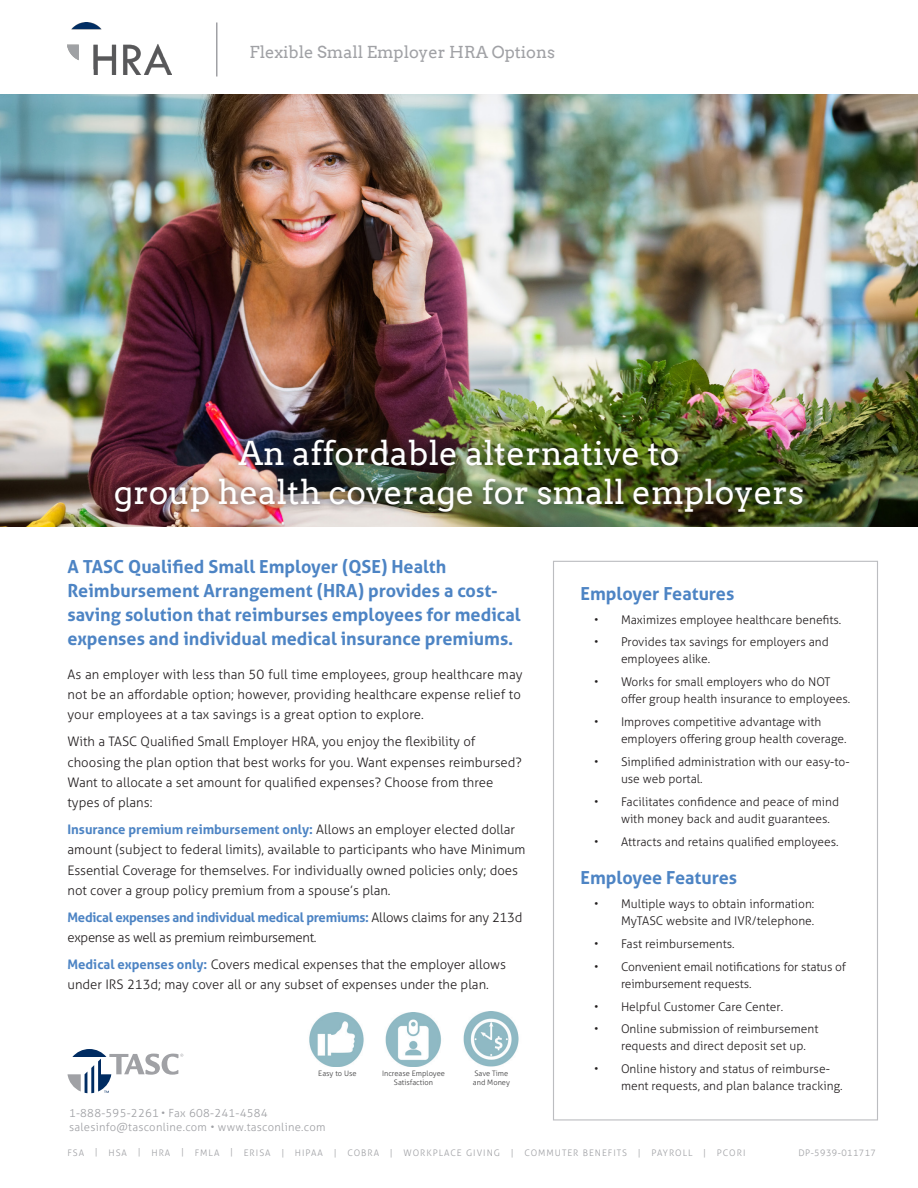
<style>
.page{position:relative;width:918px;height:1188px;background:#fff}
.page>*{position:absolute;margin:0;border:0;box-sizing:border-box;transform-origin:0 0}
.Headline_over_image{font:33px "Arvo";color:#fff}
.Intro_Paragraph_12_p{font:700 18px/24px "Aller";color:#4d84c4}
.Sidebar_Head{font:700 18px "Aller";color:#4d84c4}
.t1{font:16.5px "Arvo";color:#a0a1a5}
.Intro_Paragraph_12_p-2{font:300 13.2px/20.2px "Aller";color:#231f20}
.Intro_Paragraph_12_p-3{font:300 13.2px/20.2px "Aller";letter-spacing:-.02em;color:#231f20}
.t2{font:300 12px/17.2px "Aller";color:#231f20}
.t3{font:300 11.25px/13.5px "Aller";letter-spacing:.025em;color:#a0a1a5}
.t4{font:300 9px "Aller";letter-spacing:.11em;color:#a0a1a5}
.t5{font:300 9px "Aller";letter-spacing:.05em;color:#a0a1a5}
.Intro_Paragraph_12_p-4{font:300 7.5px "Aller";color:#3e3e3f}
.s1{font-weight:700;color:#4d84c4}
</style>
<div class="page">
<svg style="left:68px;top:1049px;width:115px;height:44px"></svg>
<img style="left:0;top:94px;width:918px;height:432px">
<hr style="left:216px;top:22px;width:2px;height:54px;background:#a0a1a5">
<div style="left:106px;top:430px;width:706px;height:91px;background:#231f20;opacity:.75"></div>
<img style="left:68px;top:22px;width:103px;height:52px">
<img style="left:385px;top:1012px;width:56px;height:54px">
<img style="left:463px;top:1011px;width:56px;height:55px">
<img style="left:309px;top:1012px;width:55px;height:54px">
<p class="t1" style="left:250px;top:42px;width:307px">Flexible Small Employer HRA Options</p>
<p class="Headline_over_image" style="left:238px;top:433px;width:443px">An affordable alternative to</p>
<p class="Headline_over_image" style="left:114px;top:473px;width:692px">group health coverage for small employers</p>
<p class="Intro_Paragraph_12_p" style="left:68px;top:554px;width:455px">A TASC Qualified Small Employer (QSE) Health Reimbursement Arrangement (HRA) provides a cost&shy;saving solution that reimburses employees for medical expenses and individual medical insurance premiums.</p>
<p class="Intro_Paragraph_12_p-2" style="left:68px;top:664px;width:457px">As an employer with less than 50 full time employees, group healthcare may not be an affordable option; however, providing healthcare expense relief to your employees at a tax savings is a great option to explore.</p>
<p class="Intro_Paragraph_12_p-2" style="left:68px;top:731px;width:456px">With a TASC Qualified Small Employer HRA, you enjoy the flexibility of choosing the plan option that best works for you. Want expenses reimbursed?<br>Want to allocate a set amount for qualified expenses? Choose from three types of plans:</p>
<p class="Intro_Paragraph_12_p-2" style="left:68px;top:819px;width:460px"><span class="s1">Insurance premium reimbursement only:</span> Allows an employer elected dollar amount (subject to federal limits), available to participants who have Minimum Essential Coverage for themselves. For individually owned policies only; does not cover a group policy premium from a spouse’s plan.</p>
<p class="Intro_Paragraph_12_p-3" style="left:68px;top:907px;width:457px"><span class="s1">Medical expenses and individual medical premiums:</span> Allows claims for any 213d expense as well as premium reimbursement.</p>
<p class="Intro_Paragraph_12_p-2" style="left:68px;top:954px;width:440px"><span class="s1">Medical expenses only:</span> Covers medical expenses that the employer allows under IRS 213d; may cover all or any subset of expenses under the plan.</p>
<p class="Intro_Paragraph_12_p-4" style="left:318px;top:1069px;width:40px">Easy to Use</p>
<p class="t3" style="left:69px;top:1107px;width:258px">1-888-595-2261 • Fax 608-241-4584 salesinfo@tasconline.com • www.tasconline.com</p>
<p class="Intro_Paragraph_12_p-4" style="left:382px;top:1069px;width:64px">Increase Employee</p>
<p class="Intro_Paragraph_12_p-4" style="left:394px;top:1078px;width:41px">Satisfaction</p>
<p class="Intro_Paragraph_12_p-4" style="left:475px;top:1069px;width:35px">Save Time</p>
<p class="Intro_Paragraph_12_p-4" style="left:473px;top:1078px;width:39px">and Money</p>
<p class="Sidebar_Head" style="left:580px;top:582px;width:155px">Employer Features</p>
<p class="t2" style="left:594px;top:611px;width:249px">• Maximizes employee healthcare benefits.</p>
<p class="t2" style="left:621px;top:633px;width:209px;text-indent:-27px">• Provides tax savings for employers and employees alike.</p>
<p class="t2" style="left:621px;top:673px;width:231px;text-indent:-27px">• Works for small employers who do NOT offer group health insurance to employees.</p>
<p class="t2" style="left:621px;top:713px;width:227px;text-indent:-27px">• Improves competitive advantage with employers offering group health coverage.</p>
<p class="t2" style="left:621px;top:753px;width:230px;text-indent:-27px">• Simplified administration with our easy-to&shy;use web portal.</p>
<p class="t2" style="left:621px;top:793px;width:220px;text-indent:-27px">• Facilitates confidence and peace of mind with money back and audit guarantees.</p>
<p class="t2" style="left:594px;top:833px;width:246px">• Attracts and retains qualified employees.</p>
<p class="Sidebar_Head" style="left:580px;top:867px;width:158px">Employee Features</p>
<p class="t2" style="left:594px;top:895px;width:222px;text-align:right">• Multiple ways to obtain information:<br>MyTASC website and IVR/telephone.</p>
<p class="t2" style="left:594px;top:935px;width:142px">• Fast reimbursements.</p>
<p class="t2" style="left:621px;top:958px;width:227px;text-indent:-27px">• Convenient email notifications for status of reimbursement requests.</p>
<p class="t2" style="left:594px;top:998px;width:191px">• Helpful Customer Care Center.</p>
<p class="t2" style="left:621px;top:1020px;width:199px;text-indent:-27px">• Online submission of reimbursement requests and direct deposit set up.</p>
<p class="t2" style="left:621px;top:1060px;width:223px;text-indent:-27px">• Online history and status of reimburse&shy;ment requests, and plan balance tracking.</p>
<p class="t4" style="left:68px;top:1148px;width:680px">FSA | HSA | HRA | FMLA | ERISA | HIPAA | COBRA | WORKPLACE GIVING | COMMUTER BENEFITS | PAYROLL | PCORI</p>
<p class="t5" style="left:799px;top:1147px;width:79px">DP-5939-011717</p>
</div>
